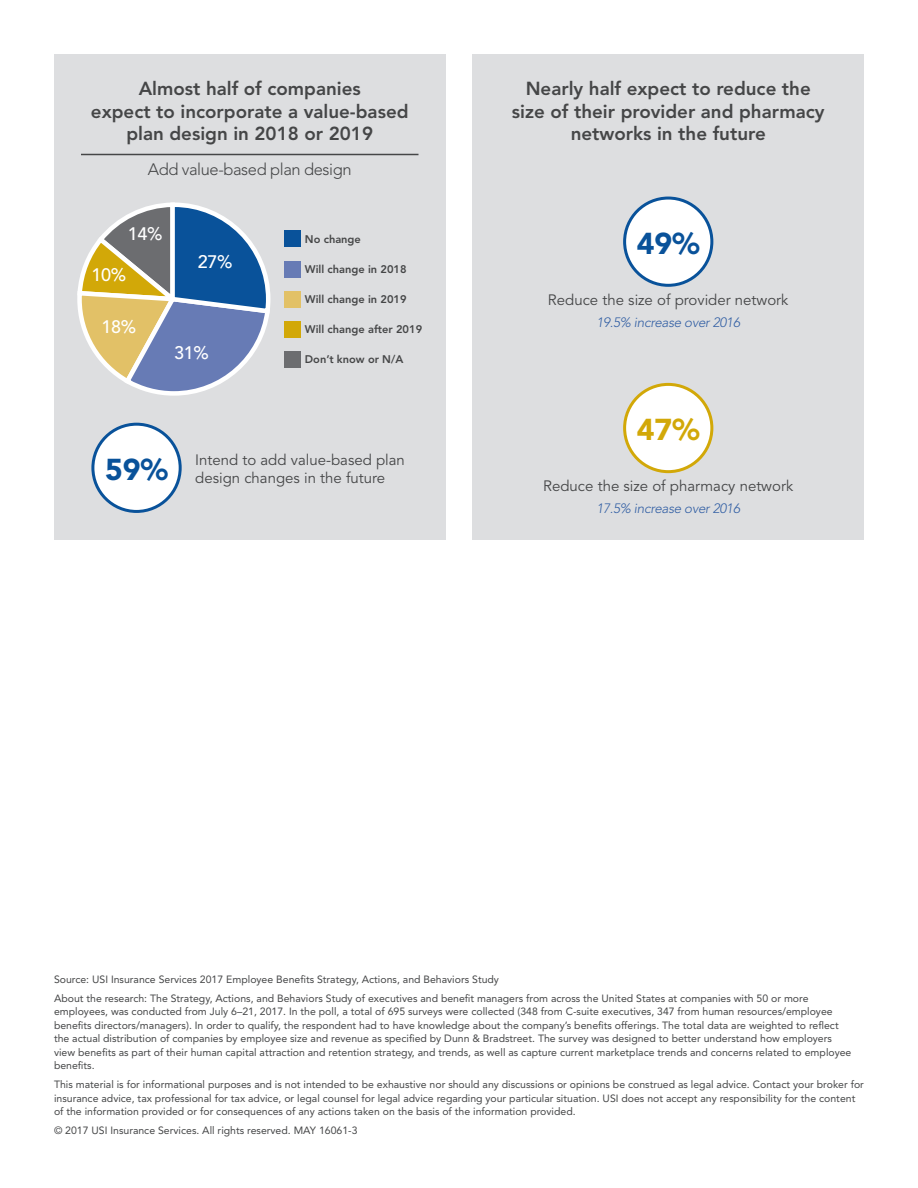
<style>
.page{position:relative;width:918px;height:1188px;background:#fff}
.page>*{position:absolute;margin:0;border:0;box-sizing:border-box;transform-origin:0 0}
.t1{font:900 30px "Avenir";color:#09529a}
.t2{font:900 30px "Avenir";color:#d2a808}
.t3{font:800 18.75px/22.5px "Avenir";color:#454647;text-align:center}
.t4{font:500 18px "Avenir";letter-spacing:-.02em;color:#fff}
.t5{font:300 16.5px "Avenir";letter-spacing:-.025em;color:#454647}
.t6{font:15px/18px "Avenir";color:#454647}
.t7{font:italic 300 13.5px "Avenir";letter-spacing:-.02em;color:#325fa4}
.t8{font:800 11.1px "Avenir";color:#454647}
.t9{font:10.5px/13.5px "Avenir";color:#454647}
</style>
<div class="page">
<div style="left:54px;top:54px;width:392px;height:486px;background:#dddee0"></div>
<svg style="left:77px;top:202px;width:194px;height:194px"></svg>
<div style="left:472px;top:54px;width:392px;height:486px;background:#dddee0"></div>
<div style="left:93px;top:424px;width:87px;height:87px;background:#fff;border-radius:50%"></div>
<div style="left:91px;top:423px;width:91px;height:90px;border:3px solid #09529a;border-radius:50%"></div>
<div style="left:284px;top:231px;width:17px;height:16px;background:#09529a"></div>
<div style="left:284px;top:261px;width:17px;height:16px;background:#677bb5"></div>
<div style="left:284px;top:291px;width:17px;height:16px;background:#e2c167"></div>
<div style="left:284px;top:321px;width:17px;height:16px;background:#d2a808"></div>
<div style="left:284px;top:351px;width:17px;height:16px;background:#6c6d70"></div>
<hr style="left:81px;top:154px;width:337px;height:1px;background:#454647">
<div style="left:625px;top:198px;width:87px;height:87px;background:#fff;border-radius:50%"></div>
<div style="left:623px;top:197px;width:90px;height:90px;border:3px solid #09529a;border-radius:50%"></div>
<div style="left:625px;top:384px;width:87px;height:88px;background:#fff;border-radius:50%"></div>
<div style="left:623px;top:383px;width:90px;height:90px;border:3px solid #d2a808;border-radius:50%"></div>
<h2 class="t3" style="left:91px;top:77px;width:319px">Almost half of companies<br>expect to incorporate a value-based plan design in 2018 or 2019</h2>
<h3 class="t5" style="left:148px;top:160px;width:205px">Add value-based plan design</h3>
<h3 class="t4" style="left:128px;top:223px;width:36px">14%</h3>
<h3 class="t4" style="left:91px;top:264px;width:36px">10%</h3>
<h3 class="t4" style="left:101px;top:316px;width:36px">18%</h3>
<h3 class="t4" style="left:198px;top:251px;width:36px">27%</h3>
<h3 class="t4" style="left:174px;top:342px;width:36px">31%</h3>
<p class="t8" style="left:305px;top:233px;width:57px">No change</p>
<p class="t8" style="left:305px;top:263px;width:103px">Will change in 2018</p>
<p class="t8" style="left:305px;top:293px;width:103px">Will change in 2019</p>
<p class="t8" style="left:305px;top:323px;width:119px">Will change after 2019</p>
<p class="t8" style="left:305px;top:353px;width:100px">Don’t know or N/A</p>
<h3 class="t6" style="left:105px;top:451px;width:301px;text-indent:90px">Intend to add value-based plan<br><sup>59%</sup> design changes in the future</h3>
<h2 class="t3" style="left:512px;top:77px;width:314px">Nearly half expect to reduce the size of their provider and pharmacy networks in the future</h2>
<h1 class="t1" style="left:637px;top:225px;width:64px">49%</h1>
<h3 class="t6" style="left:548px;top:291px;width:242px">Reduce the size of provider network</h3>
<p class="t7" style="left:596px;top:314px;width:145px">19.5% increase over 2016</p>
<h1 class="t2" style="left:637px;top:411px;width:64px">47%</h1>
<h3 class="t6" style="left:543px;top:478px;width:252px">Reduce the size of pharmacy network</h3>
<p class="t7" style="left:596px;top:500px;width:145px">17.5% increase over 2016</p>
<p class="t9" style="left:54px;top:970px;width:756px;line-height:18.9px">Source: USI Insurance Services 2017 Employee Benefits Strategy, Actions, and Behaviors Study<br>About the research: The Strategy, Actions, and Behaviors Study of executives and benefit managers from across the United States at companies with 50 or more</p>
<p class="t9" style="left:54px;top:1005px;width:799px">employees, was conducted from July 6–21, 2017. In the poll, a total of 695 surveys were collected (348 from C-suite executives, 347 from human resources/employee benefits directors/managers). In order to qualify, the respondent had to have knowledge about the company’s benefits offerings. The total data are weighted to reflect the actual distribution of companies by employee size and revenue as specified by Dunn &amp; Bradstreet. The survey was designed to better understand how employers view benefits as part of their human capital attraction and retention strategy, and trends, as well as capture current marketplace trends and concerns related to employee benefits.</p>
<p class="t9" style="left:54px;top:1078px;width:811px">This material is for informational purposes and is not intended to be exhaustive nor should any discussions or opinions be construed as legal advice. Contact your broker for insurance advice, tax professional for tax advice, or legal counsel for legal advice regarding your particular situation. USI does not accept any responsibility for the content of the information provided or for consequences of any actions taken on the basis of the information provided.</p>
<p class="t9" style="left:54px;top:1124px;width:305px">© 2017 USI Insurance Services. All rights reserved. MAY 16061-3</p>
</div>
